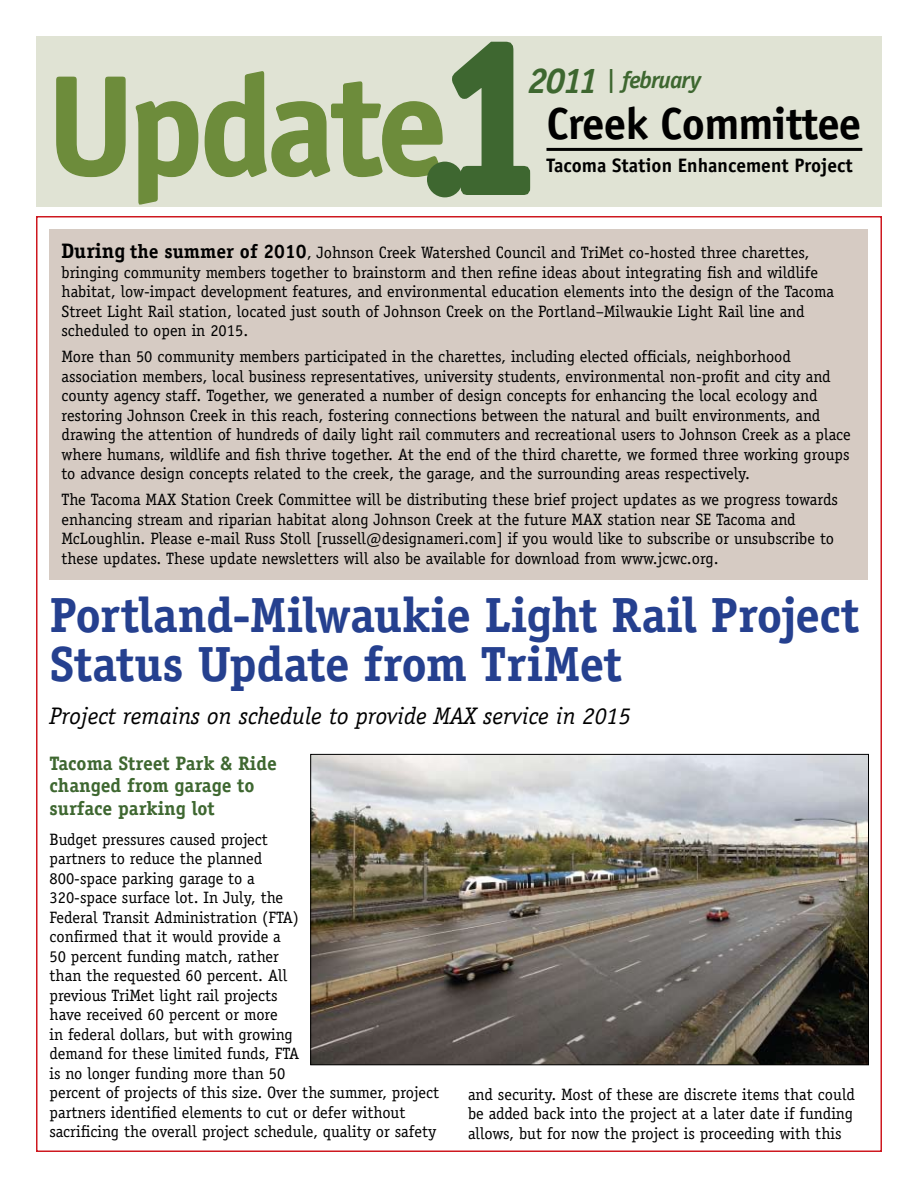
<style>
.page{position:relative;width:918px;height:1188px;background:#fff}
.page>*{position:absolute;margin:0;border:0;box-sizing:border-box;transform-origin:0 0}
.t1{font:700 141px "Officina Sans";letter-spacing:-.035em;color:#6d8c3b}
.t2{font:700 141px "Officina Sans";color:#3e6730}
.t3{font:700 49.5px/49.5px "Officina Serif";letter-spacing:-.015em;color:#25408f}
.t4{font:700 45px "Officina Sans";letter-spacing:-.02em;color:#000}
.t5{font:italic 24px "Officina Serif";color:#000}
.t6{font:italic 700 24px "Officina Sans";letter-spacing:-.035em;color:#3e6730}
.t7{font:20.25px "Frutiger LT Std";color:#000}
.t8{font:700 19.8px "Frutiger LT Std";color:#000}
.t9{font:700 19.5px/22.5px "Officina Serif";color:#3e6730}
.t10{font:700 19.5px "Officina Sans";color:#000}
.t11{font:16.5px/19.5px "Officina Serif";color:#000}
.s1{font-size:216px}
.s2{font-size:36px}
.s3{font-weight:700;font-size:21px}
.s4{font-weight:700;font-size:19.5px}
</style>
<div class="page">
<div style="left:36px;top:36px;width:846px;height:171px;background:#e0e3d4"></div>
<hr style="left:547px;top:148px;width:315px;height:3px;background:#000">
<svg style="left:56px;top:76px;width:70px;height:102px"></svg>
<svg style="left:135px;top:41px;width:396px;height:164px"></svg>
<div style="left:50px;top:230px;width:818px;height:350px;background:#d6cbc3"></div>
<img style="left:312px;top:756px;width:555px;height:307px">
<h1 class="t2" style="left:424px;top:55px;width:119px">.<span class="s1">1</span></h1>
<h3 class="t6" style="left:528px;top:66px;width:175px"><span class="s2">2011</span> | february</h3>
<h1 class="t1" style="left:46px;top:38px;width:403px">Update</h1>
<h3 class="t4" style="left:547px;top:96px;width:316px">Creek Committee</h3>
<p class="t10" style="left:547px;top:153px;width:308px">Tacoma Station Enhancement Project</p>
<p class="t11" style="left:61px;top:243px;width:774px"><span class="s3">During</span> <span class="s4">the summer of 2010</span>, Johnson Creek Watershed Council and TriMet co-hosted three charettes, bringing community members together to brainstorm and then refine ideas about integrating fish and wildlife habitat, low-impact development features, and environmental education elements into the design of the Tacoma Street Light Rail station, located just south of Johnson Creek on the Portland–Milwaukie Light Rail line and scheduled to open in 2015.</p>
<p class="t11" style="left:61px;top:347px;width:791px">More than 50 community members participated in the charettes, including elected officials, neighborhood association members, local business representatives, university students, environmental non-profit and city and county agency staff. Together, we generated a number of design concepts for enhancing the local ecology and restoring Johnson Creek in this reach, fostering connections between the natural and built environments, and drawing the attention of hundreds of daily light rail commuters and recreational users to Johnson Creek as a place where humans, wildlife and fish thrive together. At the end of the third charette, we formed three working groups to advance design concepts related to the creek, the garage, and the surrounding areas respectively.</p>
<p class="t11" style="left:61px;top:490px;width:778px">The Tacoma MAX Station Creek Committee will be distributing these brief project updates as we progress towards enhancing stream and riparian habitat along Johnson Creek at the future MAX station near SE Tacoma and McLoughlin. Please e-mail Russ Stoll [russell@designameri.com] if you would like to subscribe or unsubscribe to these updates. These update newsletters will also be available for download from www.jcwc.org.</p>
<h2 class="t3" style="left:50px;top:590px;width:811px">Portland-Milwaukie Light Rail Project<br>Status Update from TriMet</h2>
<h3 class="t5" style="left:50px;top:702px;width:583px">Project remains on schedule to provide MAX service in 2015</h3>
<p class="t7" style="left:207px;top:518px;width:125px">Figure D.11-1</p>
<p class="t8" style="left:207px;top:542px;width:512px">View from Tacoma Street overpass - Existing Condition</p>
<p class="t9" style="left:50px;top:752px;width:229px">Tacoma Street Park &amp; Ride changed from garage to surface parking lot</p>
<p class="t11" style="left:50px;top:830px;width:391px">Budget pressures caused project<br>partners to reduce the planned<br>800-space parking garage to a<br>320-space surface lot. In July, the<br>Federal Transit Administration (FTA)<br>confirmed that it would provide a<br>50 percent funding match, rather<br>than the requested 60 percent. All<br>previous TriMet light rail projects<br>have received 60 percent or more<br>in federal dollars, but with growing<br>demand for these limited funds, FTA<br>is no longer funding more than 50<br>percent of projects of this size. Over the summer, project partners identified elements to cut or defer without sacrificing the overall project schedule, quality or safety</p>
<p class="t11" style="left:468px;top:1084px;width:388px;text-align:justify">and security. Most of these are discrete items that could be added back into the project at a later date if funding allows, but for now the project is proceeding with this</p>
<p class="t7" style="left:207px;top:1089px;width:136px">Figure D.11-1a</p>
<p class="t8" style="left:207px;top:1113px;width:686px">View from Tacoma Street overpass - Portland-Milwaukie Light Rail Project</p>
</div>
